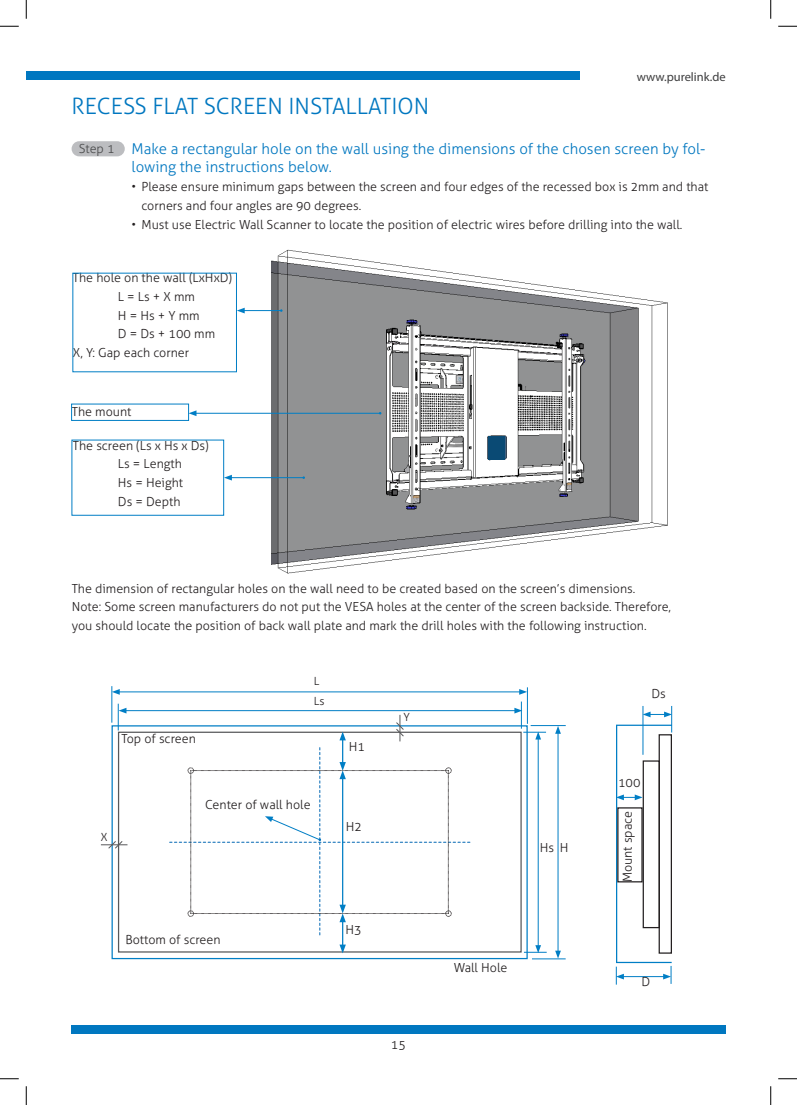
<style>
.page{position:relative;width:797px;height:1105px;background:#fff}
.page>*{position:absolute;margin:0;border:0;box-sizing:border-box;transform-origin:0 0}
.t1{font:300 22.5px "Aller";color:#0077c0}
.t2{font:300 15px/18.8px "Aller";color:#0077c0}
.t3{font:300 12.5px/18.8px "Aller";color:#231f20}
.t4{font:12.5px "Myriad Pro";color:#3e3e3f}
.t5{font:300 11.25px "Aller";color:#231f20}
.s1{font-size:12.5px;color:#4b4c4d}
</style>
<div class="page">
<div style="left:71px;top:1025px;width:654px;height:9px;background:#0077c0"></div>
<div style="left:26px;top:71px;width:553px;height:8px;background:#0077c0"></div>
<img style="left:272px;top:249px;width:396px;height:325px">
<div style="left:72px;top:141px;width:53px;height:15px;background:#bcbdc0;border-radius:8px"></div>
<div style="left:71px;top:404px;width:118px;height:17px;border:1px solid #007ec5"></div>
<hr style="left:243px;top:310px;width:38px;height:1px;background:#007ec5">
<svg style="left:237px;top:308px;width:8px;height:5px"></svg>
<hr style="left:194px;top:413px;width:186px;height:1px;background:#007ec5">
<svg style="left:188px;top:410px;width:8px;height:6px"></svg>
<hr style="left:230px;top:477px;width:74px;height:1px;background:#007ec5">
<svg style="left:224px;top:475px;width:8px;height:5px"></svg>
<div style="left:72px;top:440px;width:152px;height:76px;border:1px solid #007ec5"></div>
<hr style="left:124px;top:710px;width:392px;height:1px;background:#007ec5">
<hr style="left:538px;top:737px;width:1px;height:210px;background:#007ec5">
<div style="left:658px;top:734px;width:14px;height:220px;border:1px solid #231f20"></div>
<div style="left:642px;top:760px;width:18px;height:168px;border:1px solid #231f20"></div>
<svg style="left:524px;top:945px;width:22px;height:8px"></svg>
<svg style="left:118px;top:704px;width:8px;height:26px"></svg>
<svg style="left:514px;top:701px;width:32px;height:38px"></svg>
<hr style="left:642px;top:706px;width:1px;height:49px;background:#007ec5">
<svg style="left:642px;top:706px;width:30px;height:26px"></svg>
<svg style="left:101px;top:840px;width:26px;height:9px"></svg>
<hr style="left:616px;top:725px;width:56px;height:1px;background:#007ec5">
<hr style="left:616px;top:725px;width:1px;height:237px;background:#007ec5">
<hr style="left:616px;top:962px;width:55px;height:1px;background:#007ec5">
<hr style="left:622px;top:976px;width:43px;height:1px;background:#007ec5">
<svg style="left:663px;top:966px;width:8px;height:18px"></svg>
<svg style="left:616px;top:967px;width:8px;height:18px"></svg>
<hr style="left:118px;top:692px;width:403px;height:1px;background:#007ec5">
<svg style="left:112px;top:689px;width:8px;height:6px"></svg>
<svg style="left:519px;top:689px;width:8px;height:6px"></svg>
<hr style="left:111px;top:686px;width:1px;height:37px;background:#007ec5">
<hr style="left:527px;top:687px;width:1px;height:37px;background:#007ec5">
<hr style="left:557px;top:732px;width:1px;height:221px;background:#007ec5">
<svg style="left:555px;top:951px;width:6px;height:7px"></svg>
<svg style="left:555px;top:726px;width:6px;height:8px"></svg>
<hr style="left:530px;top:725px;width:35px;height:1px;background:#007ec5">
<hr style="left:532px;top:958px;width:33px;height:1px;background:#007ec5">
<svg style="left:617px;top:794px;width:25px;height:6px"></svg>
<svg style="left:170px;top:715px;width:300px;height:238px"></svg>
<div style="left:617px;top:807px;width:25px;height:75px;border:1px solid #231f20"></div>
<div style="left:488px;top:436px;width:17px;height:23px;background:#0a4a74"></div>
<svg style="left:0;top:25px;width:19px;height:2px"></svg>
<svg style="left:778px;top:25px;width:19px;height:2px"></svg>
<svg style="left:0;top:1078px;width:19px;height:1px"></svg>
<svg style="left:778px;top:1078px;width:19px;height:1px"></svg>
<svg style="left:25px;top:0;width:2px;height:19px"></svg>
<svg style="left:25px;top:1086px;width:2px;height:19px"></svg>
<svg style="left:770px;top:0;width:1px;height:19px"></svg>
<svg style="left:770px;top:1086px;width:1px;height:19px"></svg>
<p class="t4" style="left:636px;top:69px;width:90px">www.purelink.de</p>
<h1 class="t1" style="left:72px;top:93px;width:359px">RECESS FLAT SCREEN INSTALLATION</h1>
<p class="t2" style="left:131px;top:139px;width:575px;text-indent:-53px"><span class="s1">Step 1</span> Make a rectangular hole on the wall using the dimensions of the chosen screen by fol&shy;lowing the instructions below.</p>
<p class="t3" style="left:141px;top:177px;width:568px;text-indent:-10px">• Please ensure minimum gaps between the screen and four edges of the recessed box is 2mm and that corners and four angles are 90 degrees.</p>
<p class="t3" style="left:131px;top:215px;width:552px">• Must use Electric Wall Scanner to locate the position of electric wires before drilling into the wall.</p>
<p class="t3" style="left:73px;top:268px;width:161px">The hole on the wall (LxHxD)</p>
<p class="t3" style="left:118px;top:287px;width:78px">L = Ls + X mm</p>
<p class="t3" style="left:118px;top:306px;width:83px">H = Hs + Y mm</p>
<p class="t3" style="left:118px;top:324px;width:99px">D = Ds + 100 mm</p>
<p class="t3" style="left:73px;top:343px;width:118px">X, Y: Gap each corner</p>
<p class="t3" style="left:72px;top:402px;width:61px">The mount</p>
<p class="t3" style="left:118px;top:436px;width:92px;text-indent:-45px">The screen (Ls x Hs x Ds)<br>Ls = Length<br>Hs = Height<br>Ds = Depth</p>
<p class="t3" style="left:72px;top:579px;width:600px">The dimension of rectangular holes on the wall need to be created based on the screen’s dimensions.<br>Note: Some screen manufacturers do not put the VESA holes at the center of the screen backside. Therefore, you should locate the position of back wall plate and mark the drill holes with the following instruction.</p>
<p class="t3" style="left:121px;top:730px;width:76px">Top of screen</p>
<p class="t5" style="left:314px;top:674px;width:7px">L</p>
<p class="t5" style="left:314px;top:694px;width:12px">Ls</p>
<p class="t5" style="left:101px;top:830px;width:8px">X</p>
<p class="t3" style="left:205px;top:795px;width:107px">Center of wall hole</p>
<p class="t3" style="left:349px;top:737px;width:18px">H1</p>
<p class="t3" style="left:346px;top:817px;width:18px">H2</p>
<p class="t3" style="left:125px;top:930px;width:97px">Bottom of screen</p>
<p class="t3" style="left:345px;top:920px;width:18px">H3</p>
<p class="t5" style="left:403px;top:710px;width:8px">Y</p>
<p class="t3" style="left:391px;top:1035px;width:16px">15</p>
<p class="t3" style="left:540px;top:838px;width:30px">Hs H</p>
<p class="t3" style="left:453px;top:958px;width:55px">Wall Hole</p>
<p class="t3" style="left:651px;top:684px;width:16px">Ds</p>
<p class="t3" style="left:618px;top:773px;width:24px">100</p>
<p class="t3" style="left:618px;top:882px;width:73px;rotate:-90deg">Mount space</p>
<p class="t3" style="left:641px;top:973px;width:10px">D</p>
</div>
